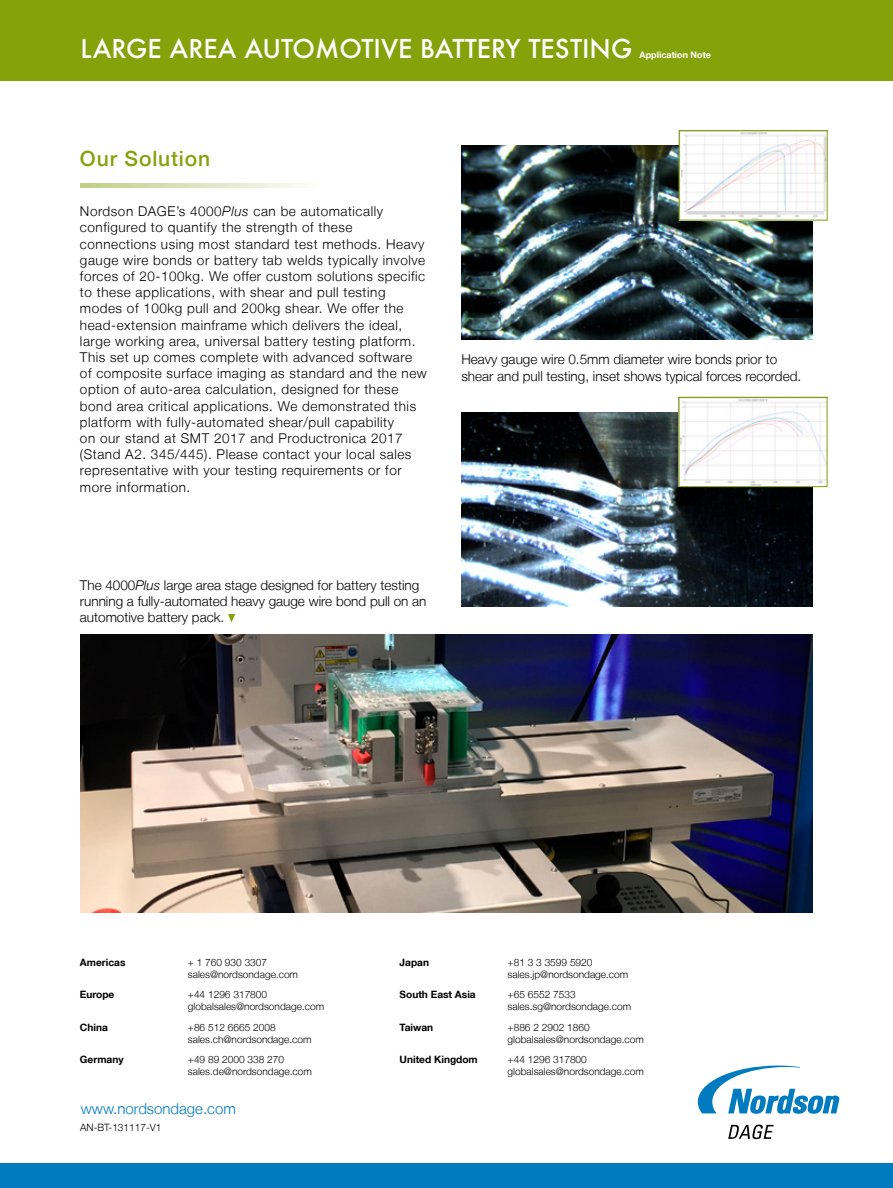
<style>
.page{position:relative;width:893px;height:1188px;background:#fff}
.page>*{position:absolute;margin:0;border:0;box-sizing:border-box;transform-origin:0 0}
.t1{font:500 25.2px "Futura";color:#fff}
.t2{font:500 21px "Helvetica Neue";letter-spacing:.04em;color:#86a20b}
.t3{font:300 15px "Helvetica Neue LT";color:#007bc0}
.t4{font:300 13.5px/16.2px "Helvetica Neue LT";letter-spacing:.04em;color:#000}
.t5{font:300 13.5px/16.2px "Helvetica Neue LT";color:#000}
.t6{font:300 10.2px/12px "Helvetica Neue LT";color:#000}
.t7{font:700 10.2px "Helvetica Neue LT";color:#000}
.t8{font:700 9px "Helvetica Neue LT";color:#fff}
.s1{font-style:italic}
</style>
<div class="page">
<div style="left:0;top:0;width:893px;height:81px;background:#86a20b"></div>
<svg style="left:81px;top:183px;width:219px;height:4px"></svg>
<svg style="left:728px;top:1125px;width:46px;height:14px"></svg>
<svg style="left:698px;top:1066px;width:141px;height:48px"></svg>
<div style="left:0;top:1163px;width:893px;height:25px;background:#007bc0"></div>
<svg style="left:228px;top:614px;width:7px;height:8px"></svg>
<img style="left:461px;top:146px;width:351px;height:194px">
<img style="left:461px;top:412px;width:351px;height:194px">
<img style="left:81px;top:635px;width:731px;height:277px">
<img style="left:681px;top:399px;width:144px;height:86px">
<div style="left:679px;top:397px;width:148px;height:90px;border:1px solid #86a20b"></div>
<img style="left:681px;top:132px;width:145px;height:86px">
<div style="left:679px;top:130px;width:149px;height:90px;border:1px solid #86a20b"></div>
<p class="t1" style="left:81px;top:31px;width:553px">LARGE AREA AUTOMOTIVE BATTERY TESTING</p>
<p class="t8" style="left:639px;top:49px;width:73px">Application Note</p>
<p class="t2" style="left:80px;top:142px;width:132px">Our Solution</p>
<p class="t4" style="left:80px;top:203px;width:348px">Nordson DAGE’s 4000<span class="s1">Plus</span> can be automatically configured to quantify the strength of these connections using most standard test methods. Heavy gauge wire bonds or battery tab welds typically involve forces of 20-100kg. We offer custom solutions specific to these applications, with shear and pull testing modes of 100kg pull and 200kg shear. We offer the head-extension mainframe which delivers the ideal, large working area, universal battery testing platform.<br>This set up comes complete with advanced software of composite surface imaging as standard and the new option of auto-area calculation, designed for these bond area critical applications. We demonstrated this platform with fully-automated shear/pull capability<br>on our stand at SMT 2017 and Productronica 2017 (Stand A2. 345/445). Please contact your local sales representative with your testing requirements or for more information.</p>
<p class="t5" style="left:461px;top:351px;width:341px">Heavy gauge wire 0.5mm diameter wire bonds prior to shear and pull testing, inset shows typical forces recorded.</p>
<p class="t5" style="left:80px;top:577px;width:348px">The 4000<span class="s1">Plus</span> large area stage designed for battery testing running a fully-automated heavy gauge wire bond pull on an automotive battery pack.</p>
<p class="t7" style="left:80px;top:956px;width:47px">Americas</p>
<p class="t6" style="left:188px;top:956px;width:112px">+ 1 760 930 3307 sales@nordsondage.com</p>
<p class="t7" style="left:80px;top:988px;width:36px">Europe</p>
<p class="t6" style="left:188px;top:989px;width:138px">+44 1296 317800 globalsales@nordsondage.com</p>
<p class="t7" style="left:80px;top:1021px;width:29px">China</p>
<p class="t6" style="left:188px;top:1021px;width:125px">+86 512 6665 2008 sales.ch@nordsondage.com</p>
<p class="t7" style="left:80px;top:1053px;width:45px">Germany</p>
<p class="t6" style="left:188px;top:1054px;width:126px">+49 89 2000 338 270 sales.de@nordsondage.com</p>
<p class="t3" style="left:81px;top:1100px;width:157px">www.nordsondage.com</p>
<p class="t6" style="left:80px;top:1122px;width:83px">AN-BT-131117-V1</p>
<p class="t7" style="left:400px;top:956px;width:31px">Japan</p>
<p class="t6" style="left:508px;top:956px;width:122px">+81 3 3 3599 5920 sales.jp@nordsondage.com</p>
<p class="t7" style="left:400px;top:988px;width:78px">South East Asia</p>
<p class="t6" style="left:508px;top:989px;width:125px">+65 6552 7533 sales.sg@nordsondage.com</p>
<p class="t7" style="left:400px;top:1021px;width:35px">Taiwan</p>
<p class="t6" style="left:508px;top:1021px;width:138px">+886 2 2902 1860 globalsales@nordsondage.com</p>
<p class="t7" style="left:400px;top:1053px;width:80px">United Kingdom</p>
<p class="t6" style="left:508px;top:1054px;width:138px">+44 1296 317800 globalsales@nordsondage.com</p>
</div>
